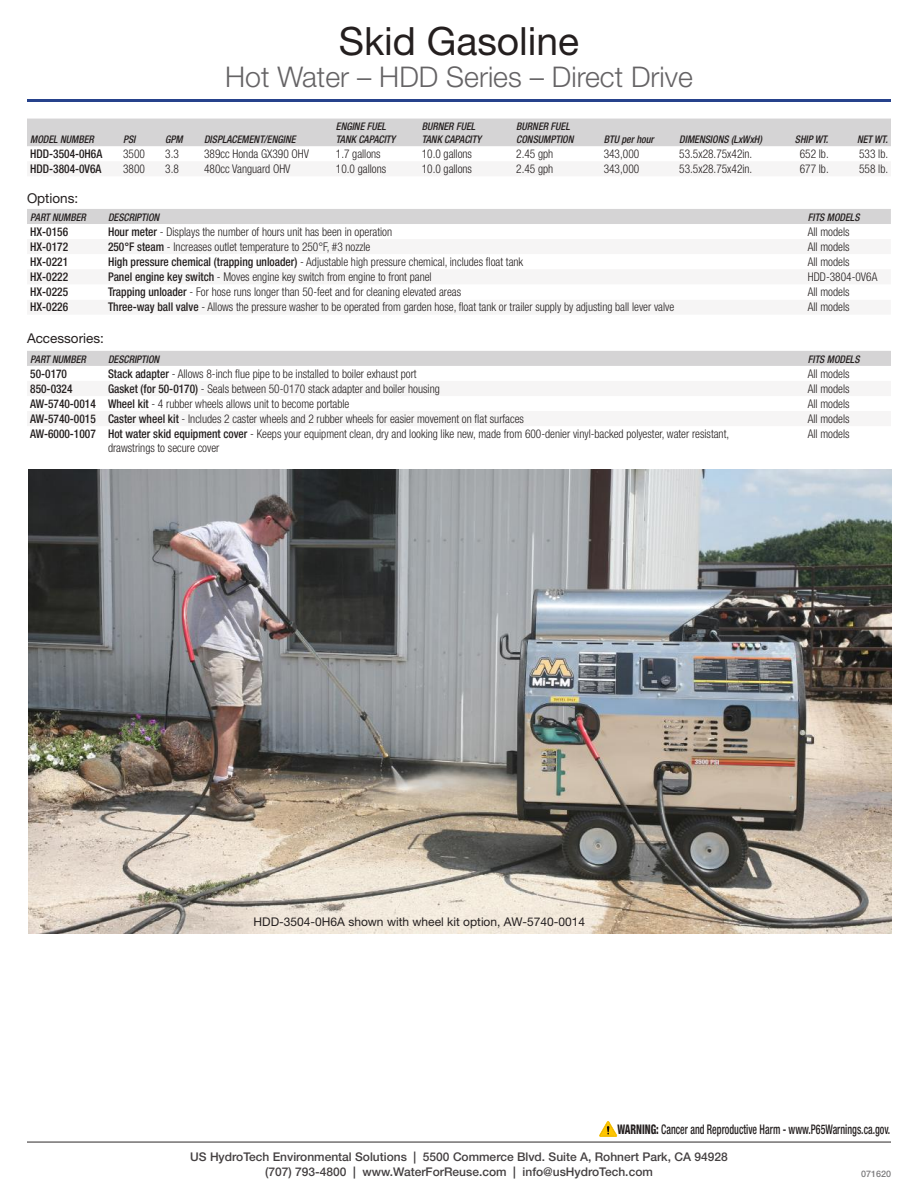
<style>
.page{position:relative;width:918px;height:1188px;background:#fff}
.page>*{position:absolute;margin:0;border:0;box-sizing:border-box;transform-origin:0 0}
.t1{font:39px "Helvetica Neue LT Std";color:#241f1f}
.t2{font:300 28.5px "Helvetica Neue LT Std";color:#656365}
.t3{font:13.5px "Helvetica Neue LT Std";color:#241f1f}
.t4{font:500 condensed 13.2px "Helvetica Neue LT Std";color:#241f1f;scale:.75 1}
.t5{font:300 condensed 12px/14.4px "Helvetica Neue LT Std";color:#241f1f;scale:.95 1}
.t6{font:500 12px/15px "Helvetica Neue LT Std";color:#444041;text-align:center}
.t7{font:500 condensed 12px "Helvetica Neue LT Std";color:#241f1f;scale:.95 1}
.t8{font:12px "Helvetica Neue LT Std";color:#241f1f}
.t9{font:italic 500 condensed 10.5px/12.6px "Helvetica Neue LT Std";color:#241f1f;scale:.95 1}
.t10{font:500 9px "Helvetica Neue LT Std";color:#7d7c7e}
.s1{font-weight:500}
.s2{font-weight:800}
</style>
<div class="page">
<hr style="left:27px;top:99px;width:864px;height:3px;background:#26428c">
<hr style="left:27px;top:1142px;width:864px;height:1px;background:#444041">
<svg style="left:599px;top:1121px;width:18px;height:16px"></svg>
<div style="left:27px;top:119px;width:864px;height:27px;background:#d5d4d5"></div>
<div style="left:27px;top:209px;width:864px;height:15px;background:#d5d4d5"></div>
<div style="left:27px;top:351px;width:864px;height:15px;background:#d5d4d5"></div>
<img style="left:28px;top:469px;width:864px;height:465px">
<h1 class="t1" style="left:339px;top:18px;width:242px">Skid Gasoline</h1>
<h2 class="t2" style="left:225px;top:59px;width:469px">Hot Water – HDD Series – Direct Drive</h2>
<p class="t9" style="left:30px;top:133px;width:69px">MODEL NUMBER</p>
<p class="t9" style="left:123px;top:133px;width:15px">PSI</p>
<p class="t9" style="left:165px;top:133px;width:20px">GPM</p>
<p class="t9" style="left:204px;top:133px;width:98px">DISPLACEMENT/ENGINE</p>
<p class="t9" style="left:336px;top:120px;width:64px">ENGINE FUEL<br>TANK CAPACITY</p>
<p class="t9" style="left:422px;top:120px;width:64px">BURNER FUEL<br>TANK CAPACITY</p>
<p class="t9" style="left:516px;top:120px;width:62px">BURNER FUEL<br>CONSUMPTION</p>
<p class="t9" style="left:604px;top:133px;width:54px">BTU per hour</p>
<p class="t9" style="left:679px;top:133px;width:89px">DIMENSIONS (LxWxH)</p>
<p class="t9" style="left:795px;top:133px;width:37px">SHIP WT.</p>
<p class="t9" style="left:857px;top:133px;width:34px">NET WT.</p>
<p class="t7" style="left:30px;top:147px;width:77px">HDD-3504-0H6A</p>
<p class="t5" style="left:123px;top:146px;width:25px">3500</p>
<p class="t5" style="left:165px;top:146px;width:16px">3.3</p>
<p class="t5" style="left:204px;top:146px;width:112px">389cc Honda GX390 OHV</p>
<p class="t5" style="left:336px;top:146px;width:49px">1.7 gallons</p>
<p class="t5" style="left:422px;top:146px;width:55px">10.0 gallons</p>
<p class="t5" style="left:516px;top:146px;width:41px">2.45 gph</p>
<p class="t5" style="left:604px;top:146px;width:39px">343,000</p>
<p class="t5" style="left:679px;top:146px;width:78px">53.5x28.75x42in.</p>
<p class="t5" style="left:800px;top:146px;width:32px">652 lb.</p>
<p class="t5" style="left:859px;top:146px;width:32px">533 lb.</p>
<p class="t7" style="left:30px;top:162px;width:77px">HDD-3804-0V6A</p>
<p class="t5" style="left:123px;top:162px;width:25px">3800</p>
<p class="t5" style="left:165px;top:162px;width:16px">3.8</p>
<p class="t5" style="left:204px;top:162px;width:93px">480cc Vanguard OHV</p>
<p class="t5" style="left:336px;top:162px;width:55px">10.0 gallons</p>
<p class="t5" style="left:422px;top:162px;width:55px">10.0 gallons</p>
<p class="t5" style="left:516px;top:162px;width:41px">2.45 gph</p>
<p class="t5" style="left:604px;top:162px;width:39px">343,000</p>
<p class="t5" style="left:679px;top:162px;width:78px">53.5x28.75x42in.</p>
<p class="t5" style="left:800px;top:162px;width:32px">677 lb.</p>
<p class="t5" style="left:859px;top:162px;width:32px">558 lb.</p>
<p class="t3" style="left:27px;top:190px;width:53px">Options:</p>
<p class="t9" style="left:30px;top:211px;width:60px">PART NUMBER</p>
<p class="t9" style="left:108px;top:211px;width:56px">DESCRIPTION</p>
<p class="t9" style="left:808px;top:211px;width:56px">FITS MODELS</p>
<p class="t7" style="left:30px;top:224px;width:41px">HX-0156</p>
<p class="t5" style="left:108px;top:224px;width:301px"><span class="s1">Hour meter</span> - Displays the number of hours unit has been in operation</p>
<p class="t5" style="left:808px;top:224px;width:45px">All models</p>
<p class="t7" style="left:30px;top:239px;width:41px">HX-0172</p>
<p class="t5" style="left:108px;top:239px;width:278px"><span class="s1">250°F steam</span> - Increases outlet temperature to 250°F, #3 nozzle</p>
<p class="t5" style="left:808px;top:239px;width:45px">All models</p>
<p class="t7" style="left:30px;top:254px;width:41px">HX-0221</p>
<p class="t5" style="left:108px;top:254px;width:439px"><span class="s1">High pressure chemical (trapping unloader)</span> - Adjustable high pressure chemical, includes float tank</p>
<p class="t5" style="left:808px;top:254px;width:45px">All models</p>
<p class="t7" style="left:30px;top:270px;width:41px">HX-0222</p>
<p class="t5" style="left:108px;top:269px;width:342px"><span class="s1">Panel engine key switch</span> - Moves engine key switch from engine to front panel</p>
<p class="t5" style="left:808px;top:269px;width:75px">HDD-3804-0V6A</p>
<p class="t7" style="left:30px;top:285px;width:41px">HX-0225</p>
<p class="t5" style="left:108px;top:285px;width:373px"><span class="s1">Trapping unloader</span> - For hose runs longer than 50-feet and for cleaning elevated areas</p>
<p class="t5" style="left:808px;top:285px;width:45px">All models</p>
<p class="t7" style="left:30px;top:300px;width:41px">HX-0226</p>
<p class="t5" style="left:108px;top:300px;width:598px"><span class="s1">Three-way ball valve</span> - Allows the pressure washer to be operated from garden hose, float tank or trailer supply by adjusting ball lever valve</p>
<p class="t5" style="left:808px;top:300px;width:45px">All models</p>
<p class="t3" style="left:27px;top:330px;width:78px">Accessories:</p>
<p class="t9" style="left:30px;top:353px;width:60px">PART NUMBER</p>
<p class="t9" style="left:108px;top:353px;width:56px">DESCRIPTION</p>
<p class="t9" style="left:808px;top:353px;width:56px">FITS MODELS</p>
<p class="t7" style="left:30px;top:366px;width:40px">50-0170</p>
<p class="t5" style="left:108px;top:366px;width:326px"><span class="s1">Stack adapter</span> - Allows 8-inch flue pipe to be installed to boiler exhaust port</p>
<p class="t5" style="left:808px;top:366px;width:45px">All models</p>
<p class="t7" style="left:30px;top:381px;width:46px">850-0324</p>
<p class="t5" style="left:108px;top:381px;width:351px"><span class="s1">Gasket (for 50-0170)</span> - Seals between 50-0170 stack adapter and boiler housing</p>
<p class="t5" style="left:808px;top:381px;width:45px">All models</p>
<p class="t5" style="left:30px;top:396px;width:338px"><span class="s1">AW-5740-0014 Wheel kit</span> - 4 rubber wheels allows unit to become portable</p>
<p class="t5" style="left:808px;top:396px;width:45px">All models</p>
<p class="t5" style="left:30px;top:411px;width:521px"><span class="s1">AW-5740-0015 Caster wheel kit</span> - Includes 2 caster wheels and 2 rubber wheels for easier movement on flat surfaces</p>
<p class="t5" style="left:808px;top:411px;width:45px">All models</p>
<p class="t5" style="left:108px;top:426px;width:655px;text-indent:-78px"><span class="s1">AW-6000-1007 Hot water skid equipment cover</span> - Keeps your equipment clean, dry and looking like new, made from 600-denier vinyl-backed polyester, water resistant, drawstrings to secure cover</p>
<p class="t5" style="left:808px;top:426px;width:45px">All models</p>
<p class="t8" style="left:254px;top:915px;width:333px">HDD-3504-0H6A shown with wheel kit option, AW-5740-0014</p>
<p class="t4" style="left:617px;top:1121px;width:365px"><span class="s2">WARNING:</span> Cancer and Reproductive Harm - www.P65Warnings.ca.gov.</p>
<p class="t6" style="left:190px;top:1149px;width:539px">US HydroTech Environmental Solutions | 5500 Commerce Blvd. Suite A, Rohnert Park, CA 94928 (707) 793-4800 | www.WaterForReuse.com | info@usHydroTech.com</p>
<p class="t10" style="left:861px;top:1169px;width:32px">071620</p>
</div>
